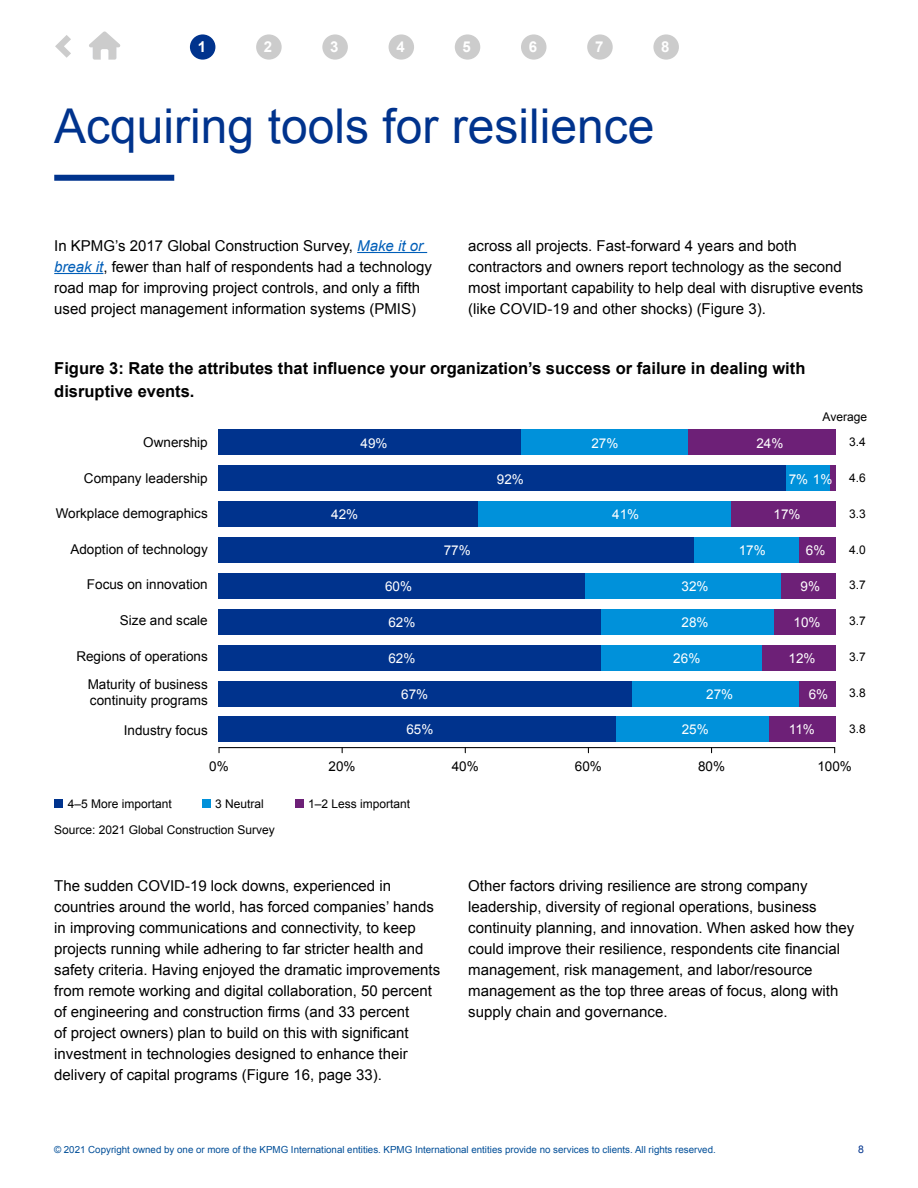
<style>
.page{position:relative;width:918px;height:1188px;background:#fff}
.page>*{position:absolute;margin:0;border:0;box-sizing:border-box;transform-origin:0 0}
.t1{font:48px "Arial";color:#00338d}
.t2{font:700 16.5px/22.5px "Arial";color:#000}
.t3{font:15px/21px "Arial";color:#000}
.t4{font:700 15px "Arial";color:#fff}
.t5{font:13.5px/28.8px "Arial";color:#000;text-align:right}
.t6{font:13.5px "Arial";color:#fff}
.t7{font:12px "Arial";color:#000}
.t8{font:10.5px "Arial";color:#00338d}
.t9{font:9.75px "Arial";color:#004e98}
.s1{font-style:italic;color:#005eb8}
</style>
<div class="page">
<hr style="left:357px;top:252px;width:70px;height:1px;background:#005eb8">
<hr style="left:54px;top:273px;width:49px;height:1px;background:#005eb8">
<div style="left:54px;top:175px;width:120px;height:6px;background:#00338d"></div>
<div style="left:687px;top:429px;width:149px;height:26px;background:#6d2077"></div>
<div style="left:829px;top:465px;width:7px;height:26px;background:#6d2077"></div>
<div style="left:731px;top:501px;width:105px;height:26px;background:#6d2077"></div>
<div style="left:799px;top:537px;width:37px;height:26px;background:#6d2077"></div>
<div style="left:774px;top:609px;width:62px;height:26px;background:#6d2077"></div>
<div style="left:762px;top:645px;width:74px;height:26px;background:#6d2077"></div>
<div style="left:799px;top:681px;width:37px;height:25px;background:#6d2077"></div>
<div style="left:521px;top:429px;width:166px;height:26px;background:#0091da"></div>
<div style="left:786px;top:465px;width:43px;height:26px;background:#0091da"></div>
<div style="left:478px;top:501px;width:253px;height:26px;background:#0091da"></div>
<div style="left:694px;top:537px;width:105px;height:26px;background:#0091da"></div>
<div style="left:601px;top:609px;width:173px;height:26px;background:#0091da"></div>
<div style="left:601px;top:645px;width:161px;height:26px;background:#0091da"></div>
<div style="left:632px;top:681px;width:167px;height:25px;background:#0091da"></div>
<div style="left:219px;top:429px;width:302px;height:26px;background:#00338d"></div>
<div style="left:219px;top:465px;width:567px;height:26px;background:#00338d"></div>
<div style="left:219px;top:501px;width:259px;height:26px;background:#00338d"></div>
<div style="left:219px;top:537px;width:475px;height:26px;background:#00338d"></div>
<div style="left:781px;top:573px;width:55px;height:26px;background:#6d2077"></div>
<div style="left:585px;top:573px;width:196px;height:26px;background:#0091da"></div>
<div style="left:219px;top:573px;width:366px;height:26px;background:#00338d"></div>
<div style="left:219px;top:609px;width:382px;height:26px;background:#00338d"></div>
<div style="left:219px;top:645px;width:382px;height:26px;background:#00338d"></div>
<div style="left:219px;top:681px;width:413px;height:25px;background:#00338d"></div>
<div style="left:769px;top:717px;width:67px;height:25px;background:#6d2077"></div>
<div style="left:616px;top:717px;width:153px;height:25px;background:#0091da"></div>
<div style="left:219px;top:717px;width:397px;height:25px;background:#00338d"></div>
<div style="left:54px;top:799px;width:9px;height:8px;background:#00338d"></div>
<div style="left:202px;top:799px;width:9px;height:8px;background:#0091da"></div>
<div style="left:295px;top:799px;width:8px;height:8px;background:#6d2077"></div>
<hr style="left:219px;top:747px;width:616px;height:1px;background:#000">
<svg style="left:89px;top:31px;width:32px;height:29px"></svg>
<div style="left:190px;top:34px;width:25px;height:26px;background:#00338d;border-radius:50%"></div>
<div style="left:256px;top:34px;width:26px;height:26px;background:#ccc;border-radius:50%"></div>
<div style="left:322px;top:34px;width:26px;height:26px;background:#ccc;border-radius:50%"></div>
<div style="left:389px;top:34px;width:25px;height:26px;background:#ccc;border-radius:50%"></div>
<div style="left:455px;top:34px;width:25px;height:26px;background:#ccc;border-radius:50%"></div>
<div style="left:521px;top:34px;width:26px;height:26px;background:#ccc;border-radius:50%"></div>
<div style="left:587px;top:34px;width:26px;height:26px;background:#ccc;border-radius:50%"></div>
<div style="left:653px;top:34px;width:26px;height:26px;background:#ccc;border-radius:50%"></div>
<svg style="left:55px;top:35px;width:16px;height:23px"></svg>
<p class="t4" style="left:198px;top:37px;width:10px">1</p>
<p class="t4" style="left:264px;top:37px;width:10px">2</p>
<p class="t4" style="left:330px;top:37px;width:10px">3</p>
<p class="t4" style="left:396px;top:37px;width:10px">4</p>
<p class="t4" style="left:463px;top:37px;width:10px">5</p>
<p class="t4" style="left:529px;top:37px;width:10px">6</p>
<p class="t4" style="left:595px;top:37px;width:10px">7</p>
<p class="t4" style="left:661px;top:37px;width:10px">8</p>
<h1 class="t1" style="left:54px;top:95px;width:602px">Acquiring tools for resilience</h1>
<p class="t3" style="left:54px;top:235px;width:379px">In KPMG’s 2017 Global Construction Survey, <span class="s1">Make it or break it</span>, fewer than half of respondents had a technology road map for improving project controls, and only a fifth used project management information systems (PMIS)</p>
<p class="t3" style="left:468px;top:235px;width:397px">across all projects. Fast-forward 4 years and both contractors and owners report technology as the second most important capability to help deal with disruptive events (like COVID-19 and other shocks) (Figure 3).</p>
<p class="t2" style="left:54px;top:358px;width:753px">Figure 3: Rate the attributes that influence your organization’s success or failure in dealing with disruptive events.</p>
<p class="t5" style="left:143px;top:428px;width:66px">Ownership</p>
<p class="t5" style="left:84px;top:464px;width:125px">Company leadership</p>
<p class="t5" style="left:56px;top:499px;width:154px">Workplace demographics</p>
<p class="t5" style="left:70px;top:535px;width:139px">Adoption of technology</p>
<p class="t5" style="left:87px;top:570px;width:122px">Focus on innovation</p>
<p class="t5" style="left:120px;top:606px;width:89px">Size and scale</p>
<p class="t5" style="left:76px;top:642px;width:133px">Regions of operations<br>Maturity of business</p>
<p class="t5" style="left:90px;top:686px;width:119px">continuity programs</p>
<p class="t7" style="left:823px;top:409px;width:46px">Average</p>
<p class="t7" style="left:849px;top:434px;width:18px">3.4</p>
<p class="t7" style="left:849px;top:470px;width:18px">4.6</p>
<p class="t7" style="left:849px;top:506px;width:18px">3.3</p>
<p class="t7" style="left:849px;top:542px;width:18px">4.0</p>
<p class="t7" style="left:849px;top:577px;width:18px">3.7</p>
<p class="t7" style="left:849px;top:613px;width:18px">3.7</p>
<p class="t7" style="left:849px;top:649px;width:18px">3.7</p>
<p class="t7" style="left:849px;top:685px;width:18px">3.8</p>
<p class="t7" style="left:849px;top:721px;width:18px">3.8</p>
<p class="t6" style="left:361px;top:434px;width:29px">49%</p>
<p class="t6" style="left:591px;top:434px;width:29px">27%</p>
<p class="t6" style="left:756px;top:434px;width:29px">24%</p>
<p class="t6" style="left:497px;top:470px;width:29px">92%</p>
<p class="t6" style="left:789px;top:470px;width:45px">7% 1%</p>
<p class="t6" style="left:331px;top:505px;width:29px">42%</p>
<p class="t6" style="left:612px;top:505px;width:29px">41%</p>
<p class="t6" style="left:774px;top:505px;width:29px">17%</p>
<p class="t6" style="left:444px;top:541px;width:29px">77%</p>
<p class="t6" style="left:739px;top:541px;width:29px">17%</p>
<p class="t6" style="left:806px;top:541px;width:21px">6%</p>
<p class="t6" style="left:385px;top:577px;width:29px">60%</p>
<p class="t6" style="left:682px;top:577px;width:29px">32%</p>
<p class="t6" style="left:801px;top:577px;width:21px">9%</p>
<p class="t6" style="left:388px;top:614px;width:29px">62%</p>
<p class="t6" style="left:682px;top:614px;width:29px">28%</p>
<p class="t6" style="left:794px;top:614px;width:29px">10%</p>
<p class="t6" style="left:388px;top:649px;width:29px">62%</p>
<p class="t6" style="left:673px;top:649px;width:29px">26%</p>
<p class="t6" style="left:789px;top:649px;width:29px">12%</p>
<p class="t6" style="left:401px;top:685px;width:29px">67%</p>
<p class="t6" style="left:706px;top:685px;width:29px">27%</p>
<p class="t6" style="left:809px;top:685px;width:21px">6%</p>
<p class="t6" style="left:406px;top:721px;width:29px">65%</p>
<p class="t6" style="left:682px;top:721px;width:29px">25%</p>
<p class="t6" style="left:789px;top:721px;width:28px">11%</p>
<p class="t5" style="left:124px;top:716px;width:86px">Industry focus</p>
<p class="t5" style="left:209px;top:752px;width:21px">0%</p>
<p class="t5" style="left:329px;top:752px;width:29px">20%</p>
<p class="t5" style="left:452px;top:752px;width:29px">40%</p>
<p class="t5" style="left:575px;top:752px;width:29px">60%</p>
<p class="t5" style="left:698px;top:752px;width:29px">80%</p>
<p class="t5" style="left:817px;top:752px;width:36px">100%</p>
<p class="t7" style="left:68px;top:796px;width:106px">4–5 More important</p>
<p class="t7" style="left:215px;top:796px;width:50px">3 Neutral</p>
<p class="t7" style="left:308px;top:796px;width:104px">1–2 Less important</p>
<p class="t7" style="left:54px;top:822px;width:222px">Source: 2021 Global Construction Survey</p>
<p class="t3" style="left:54px;top:876px;width:387px">The sudden COVID-19 lock downs, experienced in countries around the world, has forced companies’ hands in improving communications and connectivity, to keep projects running while adhering to far stricter health and safety criteria. Having enjoyed the dramatic improvements from remote working and digital collaboration, 50 percent of engineering and construction firms (and 33 percent<br>of project owners) plan to build on this with significant investment in technologies designed to enhance their delivery of capital programs (Figure 16, page 33).</p>
<p class="t3" style="left:468px;top:876px;width:388px">Other factors driving resilience are strong company leadership, diversity of regional operations, business continuity planning, and innovation. When asked how they could improve their resilience, respondents cite financial management, risk management, and labor/resource management as the top three areas of focus, along with supply chain and governance.</p>
<p class="t9" style="left:54px;top:1143px;width:663px">© 2021 Copyright owned by one or more of the KPMG International entities. KPMG International entities provide no services to clients. All rights reserved.</p>
<p class="t8" style="left:858px;top:1143px;width:7px">8</p>
</div>
